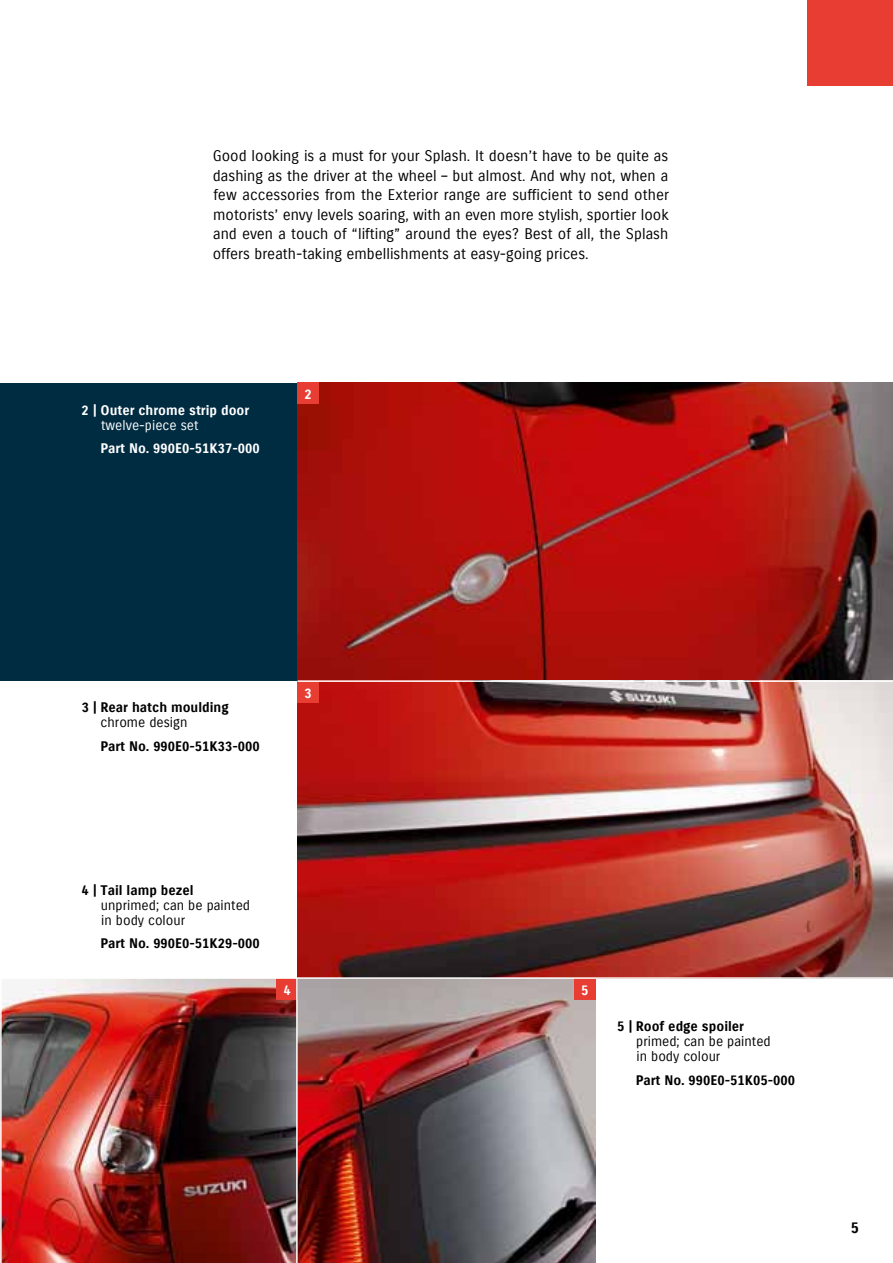
<style>
.page{position:relative;width:893px;height:1263px;background:#fff}
.page>*{position:absolute;margin:0;border:0;box-sizing:border-box;transform-origin:0 0}
.t1{font:15px/19.5px "Suzuki PRO Regular";color:#000;text-align:justify}
.t2{font:15px "Suzuki PRO Bold";color:#000}
.t3{font:13.5px "Suzuki PRO Bold";color:#000}
.t4{font:13.5px/15px "Suzuki PRO Regular";color:#000}
.t5{font:13.5px "Suzuki PRO Bold";color:#fff}
.t6{font:13.5px "Suzuki PRO Regular";color:#fff}
</style>
<div class="page">
<div style="left:0;top:383px;width:893px;height:297px;background:#002c42"></div>
<img style="left:298px;top:383px;width:595px;height:297px">
<div style="left:808px;top:0;width:85px;height:85px;background:#e83d32"></div>
<img style="left:298px;top:682px;width:595px;height:295px">
<img style="left:2px;top:979px;width:294px;height:284px">
<img style="left:298px;top:979px;width:297px;height:284px">
<div style="left:276px;top:978px;width:22px;height:22px;background:#e83d32"></div>
<div style="left:574px;top:978px;width:21px;height:22px;background:#e83d32"></div>
<div style="left:298px;top:682px;width:21px;height:21px;background:#e83d32"></div>
<div style="left:298px;top:383px;width:21px;height:21px;background:#e83d32"></div>
<hr style="left:0;top:977px;width:893px;height:2px;background:#fff">
<hr style="left:296px;top:978px;width:2px;height:285px;background:#fff">
<p class="t1" style="left:213px;top:146px;width:458px">Good looking is a must for your Splash. It doesn’t have to be quite as dashing as the driver at the wheel – but almost. And why not, when a few accessories from the Exterior range are sufficient to send other motorists’ envy levels soaring, with an even more stylish, sportier look and even a touch of “lifting” around the eyes? Best of all, the Splash offers breath-taking embellishments at easy-going prices.</p>
<p class="t5" style="left:82px;top:402px;width:169px">2 | Outer chrome strip door</p>
<p class="t6" style="left:101px;top:417px;width:99px">twelve-piece set</p>
<p class="t5" style="left:100px;top:440px;width:161px">Part No. 990E0-51K37-000</p>
<p class="t5" style="left:305px;top:386px;width:9px">2</p>
<p class="t3" style="left:82px;top:699px;width:148px">3 | Rear hatch moulding</p>
<p class="t4" style="left:101px;top:715px;width:88px">chrome design</p>
<p class="t3" style="left:100px;top:738px;width:161px">Part No. 990E0-51K33-000</p>
<p class="t5" style="left:305px;top:685px;width:9px">3</p>
<p class="t3" style="left:82px;top:881px;width:114px">4 | Tail lamp bezel</p>
<p class="t4" style="left:101px;top:897px;width:151px">unprimed; can be painted in body colour</p>
<p class="t3" style="left:100px;top:935px;width:161px">Part No. 990E0-51K29-000</p>
<p class="t5" style="left:283px;top:981px;width:9px">4</p>
<p class="t5" style="left:581px;top:981px;width:9px">5</p>
<p class="t3" style="left:617px;top:1018px;width:128px">5 | Roof edge spoiler</p>
<p class="t4" style="left:636px;top:1034px;width:136px">primed; can be painted in body colour</p>
<p class="t3" style="left:636px;top:1072px;width:161px">Part No. 990E0-51K05-000</p>
<p class="t2" style="left:851px;top:1219px;width:10px">5</p>
</div>
